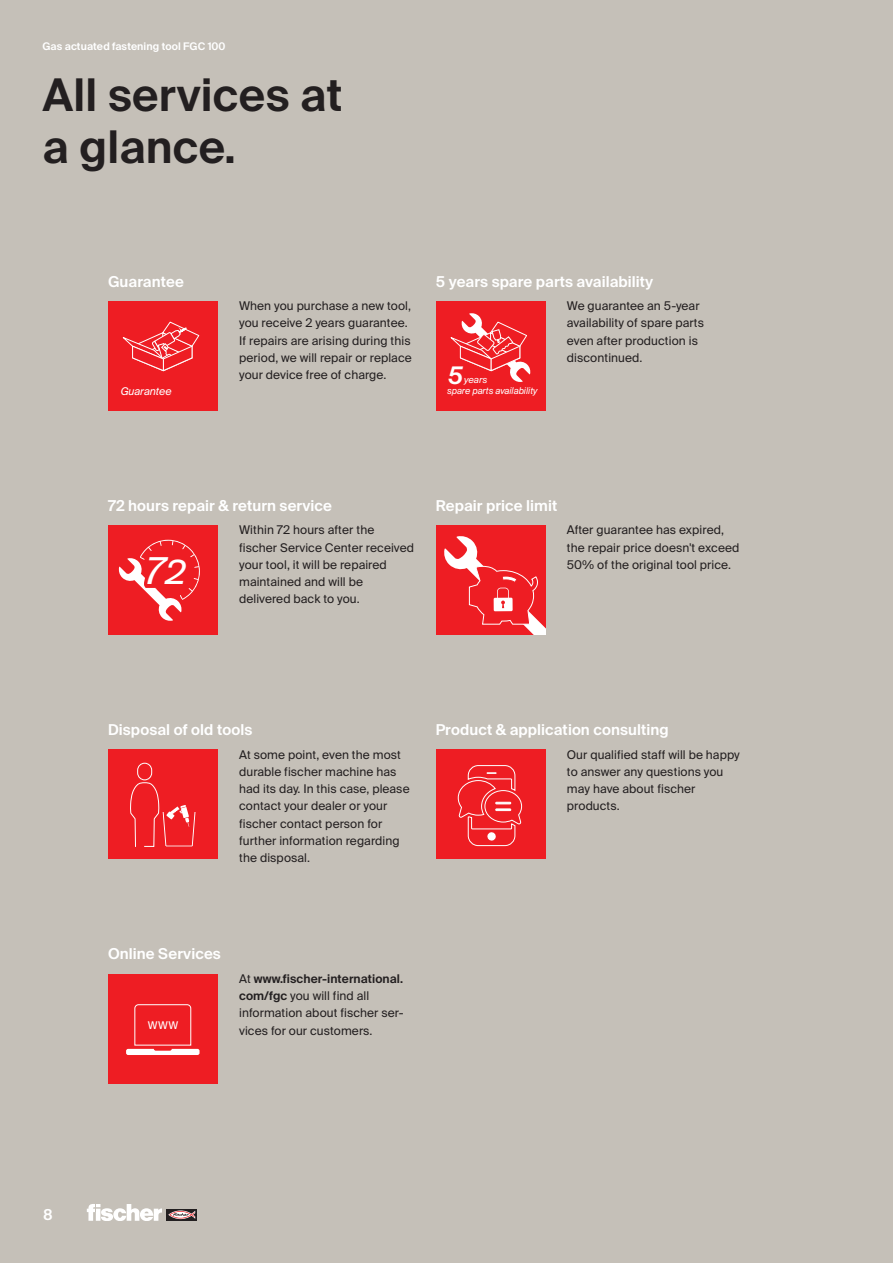
<style>
.page{position:relative;width:893px;height:1263px;background:#c5c0b8}
.page>*{position:absolute;margin:0;border:0;box-sizing:border-box;transform-origin:0 0}
.t1{font:600 45px/51.8px "fischerstrong";letter-spacing:.005em;color:#231f20}
.t2{font:italic 37.05px "fischerstrong";color:#fff}
.t3{font:italic 600 24.15px "fischerstrong";color:#fff}
.t4{font:600 15px "fischerstrong";letter-spacing:.005em;color:#fff}
.t5{font:12px/17.2px "fischerstrong";letter-spacing:.005em;color:#231f20}
.t6{font:italic 10.65px "fischerstrong";color:#fff}
.t7{font:10.65px "fischerstrong";color:#fff}
.t8{font:600 10.5px "fischerstrong";letter-spacing:.005em;color:#fff}
.t9{font:italic 9.3px/10.9px "fischerstrong";color:#fff}
.s1{font-weight:600}
</style>
<div class="page">
<div style="left:108px;top:525px;width:110px;height:110px;background:#ee1d23"></div>
<svg style="left:118px;top:539px;width:82px;height:82px"></svg>
<div style="left:108px;top:749px;width:110px;height:110px;background:#ee1d23"></div>
<div style="left:137px;top:763px;width:15px;height:17px;border:1px solid #fff;border-radius:7px"></div>
<svg style="left:130px;top:782px;width:66px;height:65px"></svg>
<div style="left:436px;top:749px;width:110px;height:110px;background:#ee1d23"></div>
<svg style="left:457px;top:765px;width:65px;height:81px"></svg>
<div style="left:108px;top:301px;width:110px;height:110px;background:#ee1d23"></div>
<svg style="left:122px;top:321px;width:78px;height:51px"></svg>
<div style="left:436px;top:301px;width:110px;height:110px;background:#ee1d23"></div>
<svg style="left:450px;top:313px;width:81px;height:69px"></svg>
<div style="left:108px;top:974px;width:110px;height:109px;background:#ee1d23"></div>
<svg style="left:134px;top:1004px;width:57px;height:42px"></svg>
<div style="left:126px;top:1049px;width:74px;height:6px;background:#fff;border-radius:2px"></div>
<svg style="left:154px;top:1047px;width:18px;height:4px"></svg>
<div style="left:436px;top:525px;width:110px;height:110px;background:#ee1d23"></div>
<svg style="left:444px;top:536px;width:102px;height:99px"></svg>
<svg style="left:195px;top:1209px;width:2px;height:11px"></svg>
<svg style="left:87px;top:1204px;width:108px;height:16px"></svg>
<p class="t8" style="left:43px;top:41px;width:185px">Gas actuated fastening tool FGC 100</p>
<h1 class="t1" style="left:43px;top:70px;width:302px">All services at a glance.</h1>
<p class="t4" style="left:108px;top:273px;width:78px">Guarantee</p>
<p class="t4" style="left:436px;top:273px;width:219px">5 years spare parts availability</p>
<p class="t5" style="left:239px;top:297px;width:174px">When you purchase a new tool, you receive 2 years guarantee.<br>If repairs are arising during this period, we will repair or replace your device free of charge.</p>
<h3 class="t3" style="left:448px;top:361px;width:16px">5</h3>
<p class="t6" style="left:121px;top:385px;width:52px">Guarantee</p>
<p class="t9" style="left:447px;top:374px;width:92px;text-indent:17px">years<br>spare parts availability</p>
<p class="t5" style="left:567px;top:297px;width:139px">We guarantee an 5-year availability of spare parts even after production is discontinued.</p>
<p class="t4" style="left:108px;top:497px;width:225px">72 hours repair &amp; return service</p>
<h2 class="t2" style="left:146px;top:549px;width:41px">72</h2>
<p class="t5" style="left:239px;top:522px;width:176px">Within 72 hours after the fischer Service Center received your tool, it will be repaired maintained and will be delivered back to you.</p>
<p class="t4" style="left:436px;top:497px;width:123px">Repair price limit</p>
<p class="t5" style="left:567px;top:522px;width:174px">After guarantee has expired, the repair price doesn't exceed<br>50% of the original tool price.</p>
<p class="t4" style="left:108px;top:721px;width:146px">Disposal of old tools</p>
<p class="t5" style="left:239px;top:746px;width:172px">At some point, even the most durable fischer machine has had its day. In this case, please contact your dealer or your fischer contact person for further information regarding the disposal.</p>
<p class="t4" style="left:436px;top:721px;width:234px">Product &amp; application consulting</p>
<p class="t5" style="left:567px;top:746px;width:174px">Our qualified staff will be happy to answer any questions you may have about fischer products.</p>
<p class="t4" style="left:108px;top:945px;width:114px">Online Services</p>
<p class="t7" style="left:148px;top:1019px;width:32px">WWW</p>
<p class="t5" style="left:239px;top:970px;width:166px">At <span class="s1">www.fischer-international. com/fgc</span> you will find all information about fischer ser&shy;vices for our customers.</p>
<p class="t4" style="left:43px;top:1206px;width:11px">8</p>
</div>
